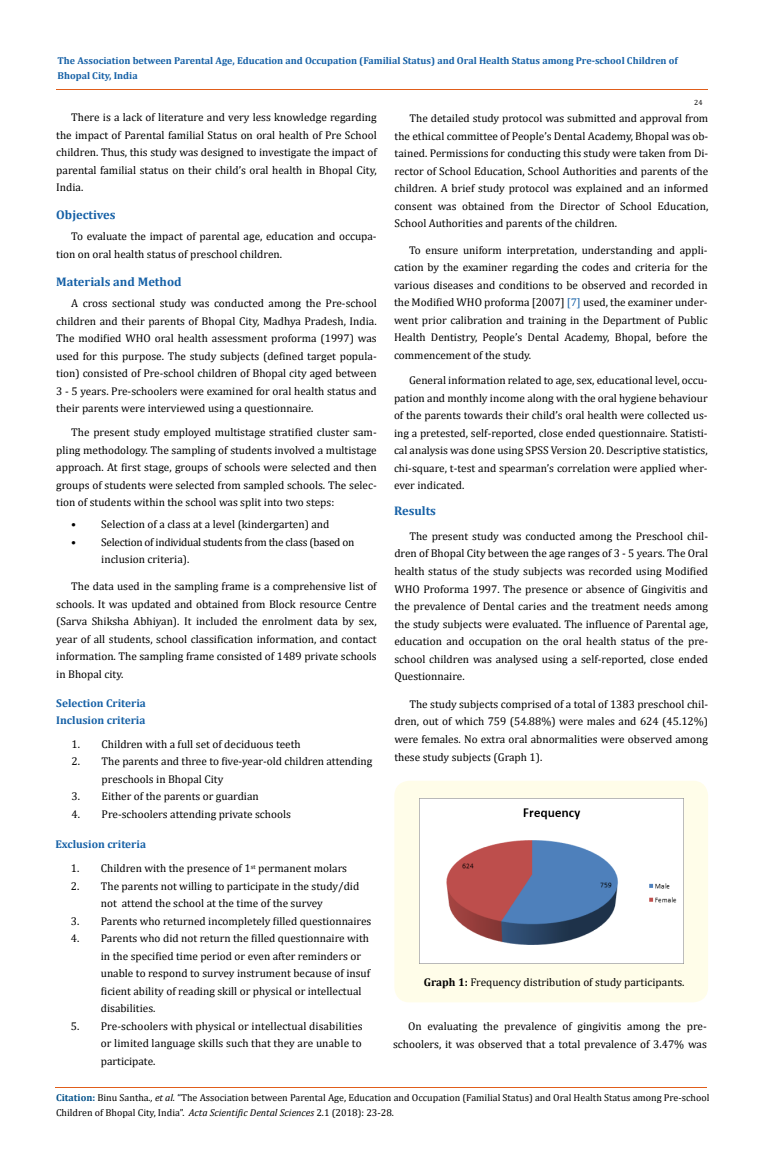
<style>
.page{position:relative;width:764px;height:1172px;background:#fff}
.page>*{position:absolute;margin:0;border:0;box-sizing:border-box;transform-origin:0 0}
.t1{font:700 12.5px "Cambria";color:#1560a6}
.t2{font:11.25px/17.5px "Cambria";color:#000;text-align:justify}
.t3{font:11.25px/17.5px "Cambria";letter-spacing:-.025em;color:#000}
.t4{font:700 11.25px/16.5px "Cambria";color:#1560a6}
.t5{font:10px/15px "Cambria";color:#000}
.t6{font:700 10px/15px "Cambria";color:#1560a6}
.t7{font:7.5px "Cambria";color:#000}
.s1{color:#1560a6}
.s2{font-weight:700}
.s3{font-weight:700;color:#035089}
.s4{font-style:italic}
</style>
<div class="page">
<div style="left:394px;top:780px;width:314px;height:222px;background:#fffde9;border-radius:15px"></div>
<img style="left:419px;top:798px;width:264px;height:165px">
<hr style="left:56px;top:90px;width:652px;height:1px;background:#e05d1a">
<hr style="left:55px;top:1087px;width:652px;height:1px;background:#e05d1a">
<p class="t6" style="left:58px;top:53px;width:622px">The Association between Parental Age, Education and Occupation (Familial Status) and Oral Health Status among Pre-school Children of<br>Bhopal City, India</p>
<p class="t7" style="left:694px;top:98px;width:10px">24</p>
<p class="t2" style="left:56px;top:109px;width:322px;text-indent:15px">There is a lack of literature and very less knowledge regarding the impact of Parental familial Status on oral health of Pre School children. Thus, this study was designed to investigate the impact of parental familial status on their child’s oral health in Bhopal City, India.</p>
<p class="t1" style="left:56px;top:206px;width:61px">Objectives</p>
<p class="t2" style="left:56px;top:228px;width:322px;text-indent:15px">To evaluate the impact of parental age, education and occupa&shy;tion on oral health status of preschool children.</p>
<p class="t1" style="left:56px;top:272px;width:127px">Materials and Method</p>
<p class="t2" style="left:56px;top:294px;width:322px;text-indent:15px">A cross sectional study was conducted among the Pre-school children and their parents of Bhopal City, Madhya Pradesh, India.<br>The modified WHO oral health assessment proforma (1997) was used for this purpose. The study subjects (defined target popula&shy;tion) consisted of Pre-school children of Bhopal city aged between 3 - 5 years. Pre-schoolers were examined for oral health status and their parents were interviewed using a questionnaire.</p>
<p class="t2" style="left:56px;top:423px;width:322px;text-indent:15px">The present study employed multistage stratified cluster sam&shy;pling methodology. The sampling of students involved a multistage approach. At first stage, groups of schools were selected and then groups of students were selected from sampled schools. The selec&shy;tion of students within the school was split into two steps:</p>
<p class="t2" style="left:71px;top:515px;width:260px">• Selection of a class at a level (kindergarten) and</p>
<p class="t3" style="left:101px;top:533px;width:255px;text-indent:-30px">• Selection of individual students from the class (based on inclusion criteria).</p>
<p class="t2" style="left:56px;top:577px;width:322px;text-indent:15px">The data used in the sampling frame is a comprehensive list of schools. It was updated and obtained from Block resource Centre (Sarva Shiksha Abhiyan). It included the enrolment data by sex, year of all students, school classification information, and contact information. The sampling frame consisted of 1489 private schools in Bhopal city.</p>
<p class="t4" style="left:56px;top:694px;width:91px">Selection Criteria<br>Inclusion criteria</p>
<p class="t2" style="left:72px;top:735px;width:231px">1. Children with a full set of deciduous teeth</p>
<p class="t2" style="left:102px;top:752px;width:272px;text-indent:-30px">2. The parents and three to five-year-old children attending preschools in Bhopal City</p>
<p class="t2" style="left:72px;top:787px;width:189px">3. Either of the parents or guardian</p>
<p class="t2" style="left:72px;top:805px;width:221px">4. Pre-schoolers attending private schools</p>
<p class="t4" style="left:55px;top:835px;width:92px">Exclusion criteria</p>
<p class="t2" style="left:71px;top:859px;width:278px">1. Children with the presence of 1<sup>st</sup> permanent molars</p>
<p class="t2" style="left:71px;top:877px;width:290px;text-align:center">2. The parents not willing to participate in the study/did not attend the school at the time of the survey</p>
<p class="t2" style="left:71px;top:912px;width:302px">3. Parents who returned incompletely filled questionnaires</p>
<p class="t2" style="left:101px;top:929px;width:271px;text-align:left;text-indent:-30px">4. Parents who did not return the filled questionnaire with in the specified time period or even after reminders or unable to respond to survey instrument because of insuf ficient ability of reading skill or physical or intellectual disabilities.</p>
<p class="t2" style="left:101px;top:1017px;width:263px;text-indent:-30px">5. Pre-schoolers with physical or intellectual disabilities or limited language skills such that they are unable to participate.</p>
<p class="t2" style="left:395px;top:110px;width:315px;text-indent:15px">The detailed study protocol was submitted and approval from the ethical committee of People’s Dental Academy, Bhopal was ob&shy;tained. Permissions for conducting this study were taken from Di&shy;rector of School Education, School Authorities and parents of the children. A brief study protocol was explained and an informed consent was obtained from the Director of School Education, School Authorities and parents of the children.</p>
<p class="t2" style="left:394px;top:241px;width:315px;text-indent:15px">To ensure uniform interpretation, understanding and appli&shy;cation by the examiner regarding the codes and criteria for the various diseases and conditions to be observed and recorded in the Modified WHO proforma [2007] <span class="s1">[7]</span> used, the examiner under&shy;went prior calibration and training in the Department of Public Health Dentistry, People’s Dental Academy, Bhopal, before the commencement of the study.</p>
<p class="t2" style="left:394px;top:371px;width:315px;text-indent:15px">General information related to age, sex, educational level, occu&shy;pation and monthly income along with the oral hygiene behaviour of the parents towards their child’s oral health were collected us&shy;ing a pretested, self-reported, close ended questionnaire. Statisti&shy;cal analysis was done using SPSS Version 20. Descriptive statistics, chi-square, t-test and spearman’s correlation were applied wher&shy;ever indicated.</p>
<p class="t1" style="left:394px;top:501px;width:44px">Results</p>
<p class="t2" style="left:394px;top:527px;width:315px;text-indent:15px">The present study was conducted among the Preschool chil&shy;dren of Bhopal City between the age ranges of 3 - 5 years. The Oral health status of the study subjects was recorded using Modified WHO Proforma 1997. The presence or absence of Gingivitis and the prevalence of Dental caries and the treatment needs among the study subjects were evaluated. The influence of Parental age, education and occupation on the oral health status of the pre&shy;school children was analysed using a self-reported, close ended Questionnaire.</p>
<p class="t2" style="left:394px;top:695px;width:315px;text-indent:15px">The study subjects comprised of a total of 1383 preschool chil&shy;dren, out of which 759 (54.88%) were males and 624 (45.12%) were females. No extra oral abnormalities were observed among these study subjects (Graph 1).</p>
<p class="t2" style="left:424px;top:973px;width:262px"><span class="s2">Graph 1:</span> Frequency distribution of study participants.</p>
<p class="t2" style="left:393px;top:1017px;width:315px;text-align:right">On evaluating the prevalence of gingivitis among the pre&shy;schoolers, it was observed that a total prevalence of 3.47% was</p>
<p class="t5" style="left:56px;top:1089px;width:655px"><span class="s3">Citation:</span> Binu Santha<span class="s4">., et al.</span> “The Association between Parental Age, Education and Occupation (Familial Status) and Oral Health Status among Pre-school<br>Children of Bhopal City, India”. <span class="s4">Acta Scientific Dental Sciences</span> 2.1 (2018): 23-28.</p>
</div>
